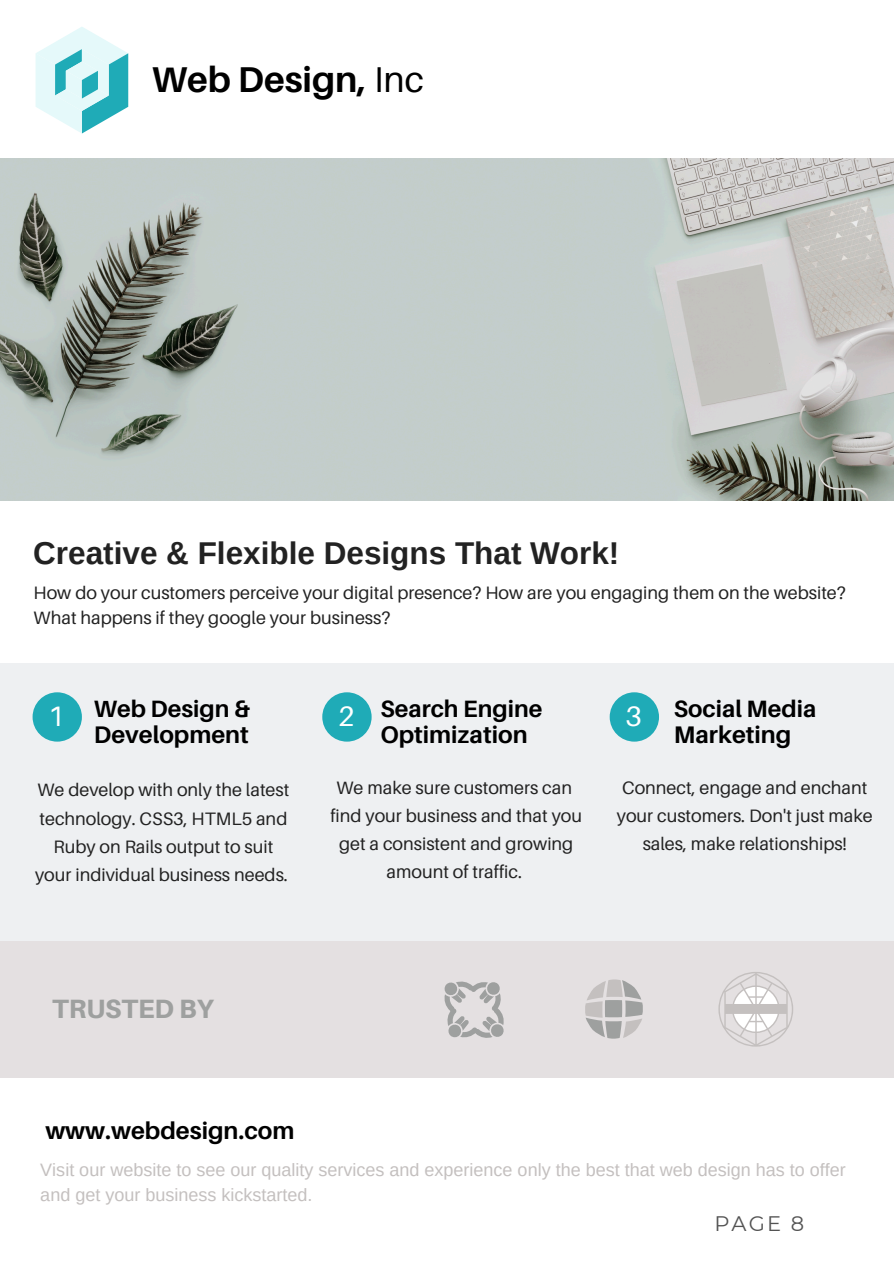
<style>
.page{position:relative;width:894px;height:1264px;background:#fff}
.page>*{position:absolute;margin:0;border:0;box-sizing:border-box;transform-origin:0 0}
.t1{font:700 35.85px "Aileron";color:#000}
.t2{font:700 31.5px "Arimo";color:#222}
.t3{font:28.2px "Aileron";color:#fff}
.t4{font:800 26.55px "Aileron";color:#9ea09f}
.t5{font:700 24px "Aileron";color:#000}
.t6{font:700 23.7px "Aileron";color:#000}
.t7{font:21px "Montserrat";color:#535353}
.t8{font:18px/28.2px "Aileron";color:#222;text-align:center}
.t9{font:18px/24.8px "Arimo";color:#c4c0bf}
.s1{font-weight:400}
</style>
<div class="page">
<div style="left:0;top:663px;width:893px;height:279px;background:#eef0f2"></div>
<div style="left:33px;top:692px;width:49px;height:49px;background:#1fabb7;border-radius:50%"></div>
<div style="left:322px;top:692px;width:49px;height:49px;background:#1fabb7;border-radius:50%"></div>
<div style="left:609px;top:692px;width:49px;height:49px;background:#1fabb7;border-radius:50%"></div>
<div style="left:0;top:941px;width:893px;height:136px;background:#e4e0e1"></div>
<svg style="left:585px;top:979px;width:58px;height:59px"></svg>
<svg style="left:718px;top:972px;width:75px;height:74px"></svg>
<svg style="left:444px;top:981px;width:60px;height:57px"></svg>
<img style="left:0;top:159px;width:893px;height:342px">
<svg style="left:36px;top:27px;width:92px;height:106px"></svg>
<p class="t1" style="left:152px;top:58px;width:273px">Web Design, <span class="s1">Inc</span></p>
<p class="t2" style="left:33px;top:535px;width:587px">Creative &amp; Flexible Designs That Work!</p>
<p class="t8" style="left:34px;top:578px;width:813px">How do your customers perceive your digital presence? How are you engaging them on the website?</p>
<p class="t8" style="left:34px;top:603px;width:358px">What happens if they google your business?</p>
<h4 class="t6" style="left:380px;top:694px;width:163px">Search Engine</h4>
<h4 class="t5" style="left:380px;top:719px;width:149px">Optimization</h4>
<p class="t6" style="left:94px;top:694px;width:158px">Web Design &amp;</p>
<p class="t5" style="left:94px;top:719px;width:156px">Development</p>
<h2 class="t8" style="left:37px;top:775px;width:253px">We develop with only the latest</h2>
<p class="t8" style="left:35px;top:803px;width:254px">technology. CSS3, HTML5 and<br>Ruby on Rails output to suit your individual business needs.</p>
<p class="t6" style="left:673px;top:694px;width:144px">Social Media</p>
<p class="t5" style="left:673px;top:720px;width:119px">Marketing</p>
<p class="t3" style="left:48px;top:698px;width:18px">1</p>
<p class="t3" style="left:338px;top:698px;width:18px">2</p>
<p class="t3" style="left:625px;top:698px;width:18px">3</p>
<p class="t8" style="left:622px;top:773px;width:247px">Connect, engage and enchant</p>
<p class="t8" style="left:616px;top:801px;width:257px">your customers. Don't just make sales, make relationships!</p>
<p class="t8" style="left:336px;top:773px;width:237px">We make sure customers can</p>
<h5 class="t8" style="left:330px;top:801px;width:253px">find your business and that you get a consistent and growing amount of traffic.</h5>
<h5 class="t4" style="left:52px;top:992px;width:163px">TRUSTED BY</h5>
<p class="t5" style="left:45px;top:1116px;width:250px">www.webdesign.com</p>
<p class="t9" style="left:40px;top:1157px;width:806px">Visit our website to see our quality services and experience only the best that web design has to offer and get your business kickstarted.</p>
<p class="t7" style="left:714px;top:1210px;width:91px">PAGE 8</p>
</div>
